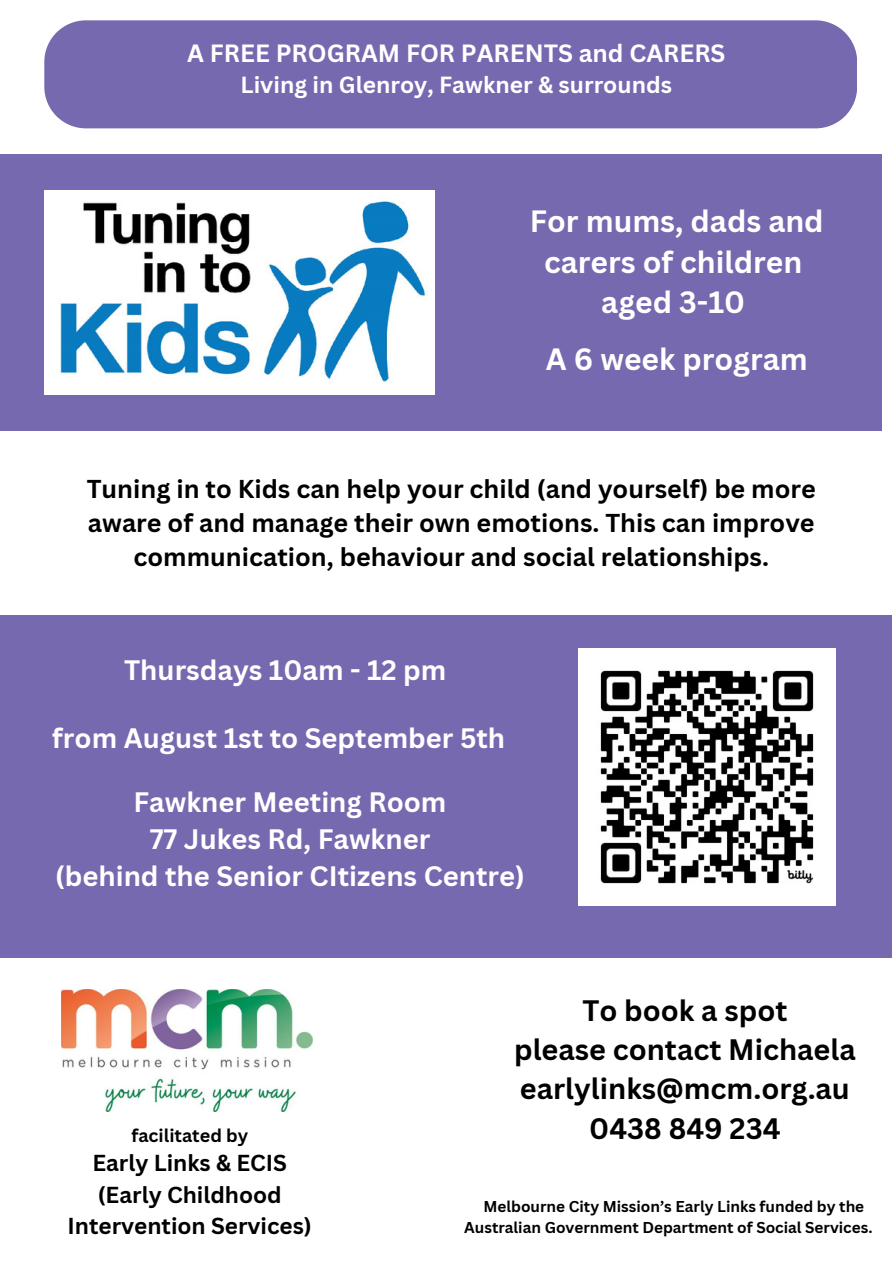
<style>
.page{position:relative;width:894px;height:1264px;background:#fff}
.page>*{position:absolute;margin:0;border:0;box-sizing:border-box;transform-origin:0 0}
.t1{font:700 30px/40.5px "Canva Sans";color:#fff;text-align:center}
.t2{font:700 28.8px/39.5px "Canva Sans";color:#000;text-align:center}
.t3{font:700 27.3px/37.2px "Canva Sans";color:#fff;text-align:center}
.t4{font:700 25.2px/33.8px "Canva Sans";color:#000;text-align:center}
.t5{font:700 24.3px "Canva Sans";color:#fff}
.t6{font:700 22.8px "Canva Sans";color:#fff}
.t7{font:700 22.5px/31.5px "Canva Sans";color:#000;text-align:center}
.t8{font:700 18px "Canva Sans";color:#000}
.t9{font:700 15.3px "Canva Sans";color:#000}
</style>
<div class="page">
<div style="left:0;top:615px;width:890px;height:342px;background:#7769af"></div>
<img style="left:62px;top:989px;width:250px;height:122px">
<div style="left:0;top:154px;width:881px;height:277px;background:#7769af"></div>
<div style="left:44px;top:20px;width:812px;height:108px;background:#7769af"></div>
<img style="left:44px;top:190px;width:391px;height:204px">
<img style="left:578px;top:649px;width:257px;height:256px">
<h1 class="t5" style="left:187px;top:36px;width:539px">A FREE PROGRAM FOR PARENTS and CARERS</h1>
<h1 class="t6" style="left:240px;top:68px;width:433px">Living in Glenroy, Fawkner &amp; surrounds</h1>
<p class="t1" style="left:529px;top:200px;width:295px">For mums, dads and carers of children aged 3-10</p>
<p class="t1" style="left:545px;top:338px;width:263px">A 6 week program</p>
<h3 class="t4" style="left:87px;top:472px;width:730px">Tuning in to Kids can help your child (and yourself) be more aware of and manage their own emotions. This can improve communication, behaviour and social relationships.</h3>
<h1 class="t3" style="left:124px;top:650px;width:324px">Thursdays 10am - 12 pm</h1>
<h1 class="t3" style="left:52px;top:718px;width:454px">from August 1st to September 5th</h1>
<p class="t3" style="left:55px;top:782px;width:471px">Fawkner Meeting Room<br>77 Jukes Rd, Fawkner<br>(behind the Senior CItizens Centre)</p>
<h2 class="t2" style="left:514px;top:989px;width:343px">To book a spot<br>please contact Michaela earlylinks@mcm.org.au</h2>
<h1 class="t8" style="left:131px;top:1122px;width:118px">facilitated by</h1>
<h2 class="t2" style="left:589px;top:1107px;width:193px">0438 849 234</h2>
<h1 class="t7" style="left:68px;top:1146px;width:246px">Early Links &amp; ECIS (Early Childhood<br>Intervention Services)</h1>
<p class="t9" style="left:483px;top:1195px;width:382px">Melbourne City Mission’s Early Links funded by the</p>
<p class="t9" style="left:464px;top:1216px;width:409px">Australian Government Department of Social Services.</p>
</div>
